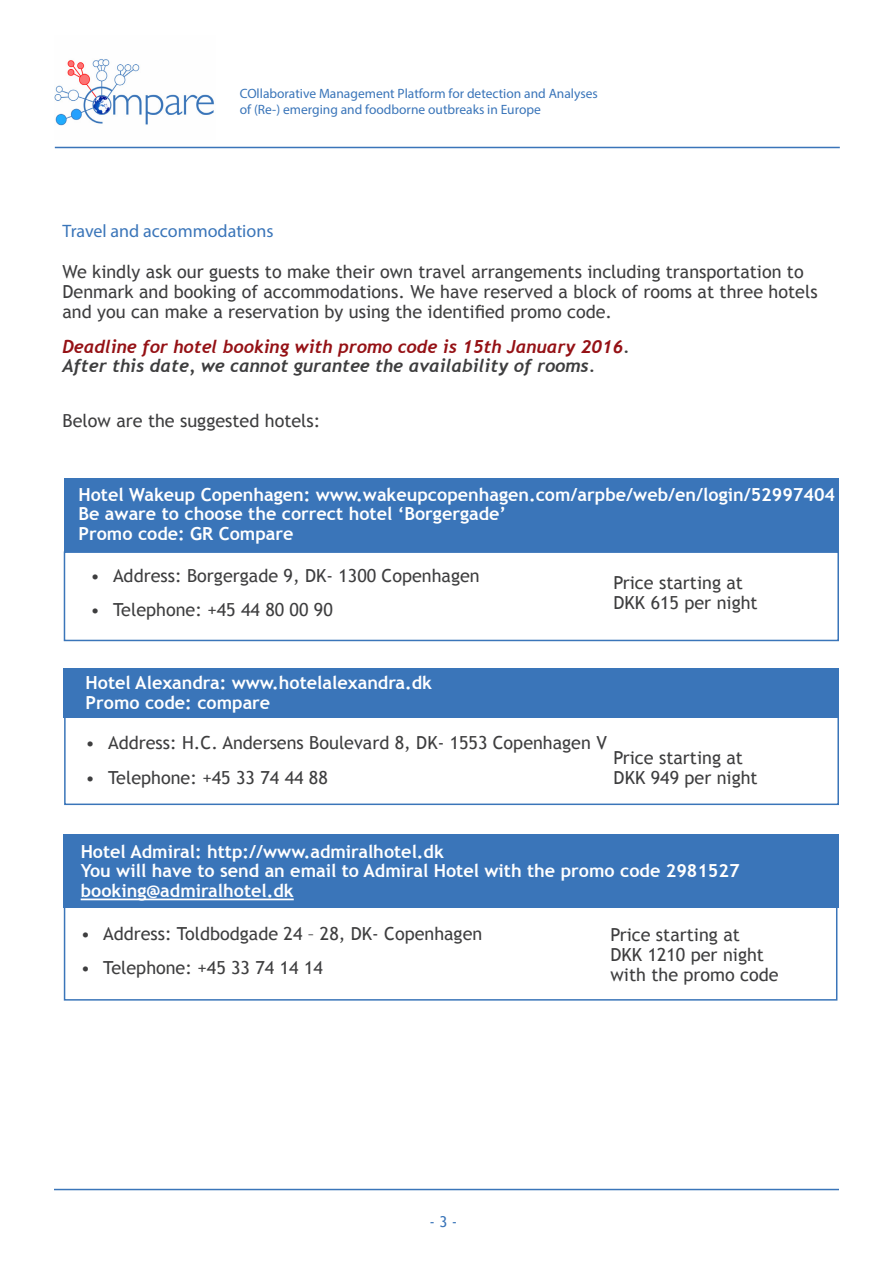
<style>
.page{position:relative;width:893px;height:1263px;background:#fff}
.page>*{position:absolute;margin:0;border:0;box-sizing:border-box;transform-origin:0 0}
.t1{font:18px/19.8px "Trebuchet MS";color:#3e3e3f}
.t2{font:700 18px/19.8px "Trebuchet MS";color:#fff}
.t3{font:italic 700 18px/19.8px "Trebuchet";color:#3e3e3f}
.Overskrift{font:18px "Myriad Pro";color:#3a75b9}
.t4{font:15px "Trebuchet MS";color:#3a75b9}
.t5{font:13.5px/16.2px "Myriad Pro";color:#3a75b9}
.s1{color:#951115}
</style>
<div class="page">
<img style="left:55px;top:59px;width:159px;height:67px">
<hr style="left:55px;top:147px;width:785px;height:1px;background:#3a75b9">
<hr style="left:54px;top:1189px;width:785px;height:1px;background:#3a75b9">
<div style="left:64px;top:551px;width:775px;height:90px;border:2px solid #3a75b9"></div>
<div style="left:64px;top:478px;width:775px;height:73px;background:#3a75b9"></div>
<div style="left:64px;top:715px;width:775px;height:90px;border:2px solid #3a75b9"></div>
<div style="left:64px;top:668px;width:775px;height:50px;background:#3a75b9"></div>
<div style="left:64px;top:881px;width:773px;height:119px;border:2px solid #3a75b9"></div>
<div style="left:64px;top:834px;width:775px;height:74px;background:#3a75b9"></div>
<hr style="left:81px;top:898px;width:213px;height:2px;background:#fff">
<p class="t5" style="left:240px;top:85px;width:359px">COllaborative Management Platform for detection and Analyses of (Re-) emerging and foodborne outbreaks in Europe</p>
<p class="Overskrift" style="left:63px;top:220px;width:212px">Travel and accommodations</p>
<p class="t1" style="left:63px;top:262px;width:757px">We kindly ask our guests to make their own travel arrangements including transportation to<br>Denmark and booking of accommodations. We have reserved a block of rooms at three hotels and you can make a reservation by using the identified promo code.</p>
<p class="t3" style="left:63px;top:336px;width:569px"><span class="s1">Deadline for hotel booking with promo code is 15th January 2016</span>.<br>After this date, we cannot gurantee the availability of rooms.</p>
<p class="t1" style="left:63px;top:411px;width:259px">Below are the suggested hotels:</p>
<p class="t2" style="left:78px;top:484px;width:758px">Hotel Wakeup Copenhagen: www.wakeupcopenhagen.com/arpbe/web/en/login/52997404<br>Be aware to choose the correct hotel ‘Borgergade’<br>Promo code: GR Compare</p>
<p class="t1" style="left:91px;top:566px;width:391px">• Address: Borgergade 9, DK- 1300 Copenhagen</p>
<p class="t1" style="left:91px;top:600px;width:244px">• Telephone: +45 44 80 00 90</p>
<p class="t1" style="left:614px;top:573px;width:146px">Price starting at<br>DKK 615 per night</p>
<p class="t2" style="left:86px;top:673px;width:348px">Hotel Alexandra: www.hotelalexandra.dk<br>Promo code: compare</p>
<p class="t1" style="left:86px;top:733px;width:523px">• Address: H.C. Andersens Boulevard 8, DK- 1553 Copenhagen V</p>
<p class="t1" style="left:86px;top:767px;width:244px">• Telephone: +45 33 74 44 88</p>
<p class="t1" style="left:614px;top:748px;width:146px">Price starting at<br>DKK 949 per night</p>
<p class="t2" style="left:81px;top:841px;width:660px">Hotel Admiral: http://www.admiralhotel.dk<br>You will have to send an email to Admiral Hotel with the promo code 2981527 booking@admiralhotel.dk</p>
<p class="t1" style="left:81px;top:923px;width:403px">• Address: Toldbodgade 24 – 28, DK- Copenhagen</p>
<p class="t1" style="left:81px;top:958px;width:244px">• Telephone: +45 33 74 14 14</p>
<p class="t1" style="left:610px;top:925px;width:170px">Price starting at<br>DKK 1210 per night with the promo code</p>
<p class="t4" style="left:429px;top:1213px;width:29px">- 3 -</p>
</div>
